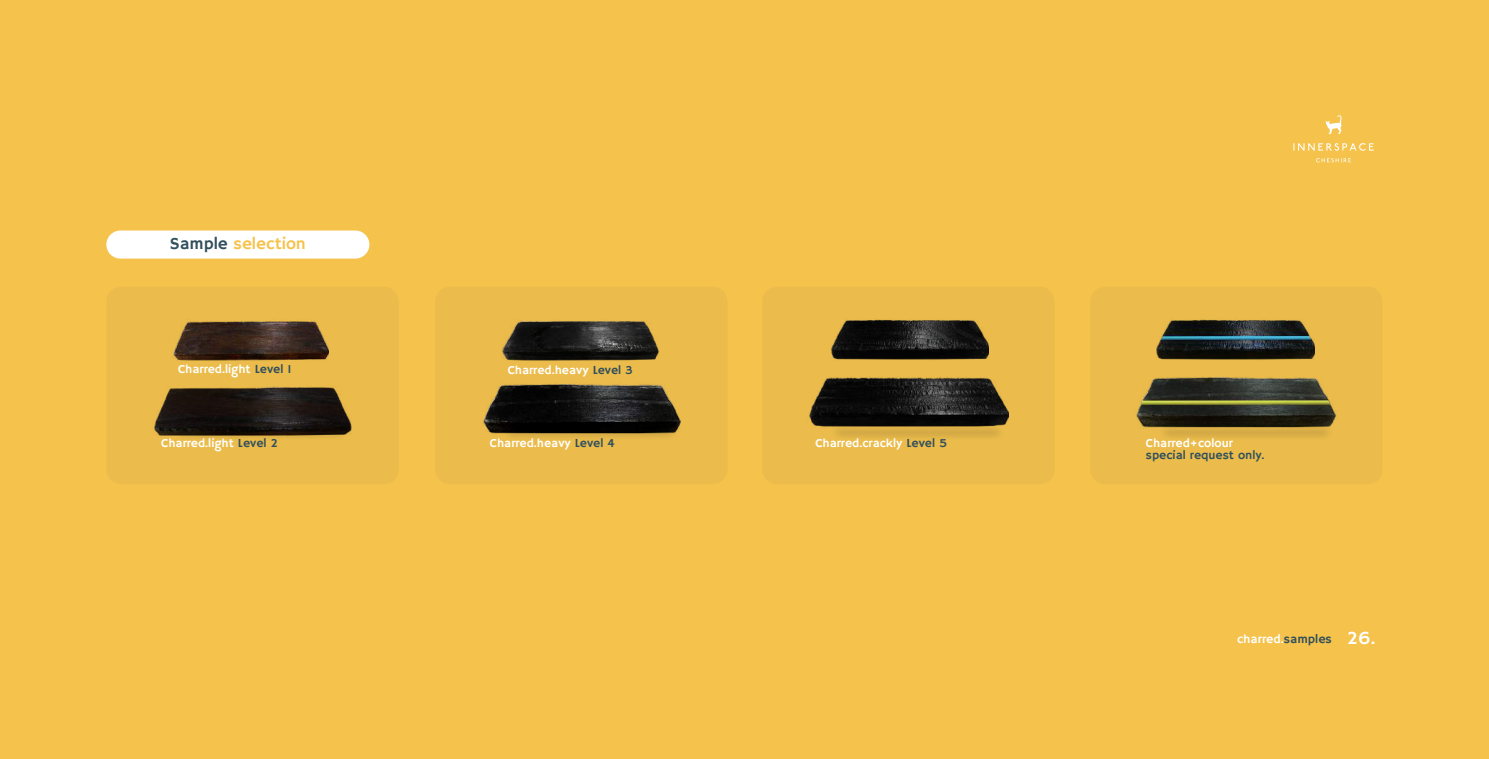
<style>
.page{position:relative;width:1489px;height:759px;background:#fff}
.page>*{position:absolute;margin:0;border:0;box-sizing:border-box;transform-origin:0 0}
.t1{font:17px "Hammersmith One";color:#f5c24b}
.t2{font:12.5px "Hammersmith One";color:#fff}
.t3{font:12.25px "Hammersmith One";color:#fff}
.t4{font:12.25px "Hammersmith One";color:#314f5c}
.s1{color:#314f5c}
.s2{font-size:18.75px}
</style>
<div class="page">
<div style="left:0;top:0;width:1488px;height:758px;background:#f5c24b"></div>
<svg style="left:1293px;top:143px;width:80px;height:8px"></svg>
<svg style="left:1316px;top:158px;width:34px;height:4px"></svg>
<svg style="left:1325px;top:115px;width:16px;height:19px"></svg>
<div style="left:106px;top:286px;width:293px;height:198px;background:#ebbc4b;border-radius:15px"></div>
<div style="left:435px;top:286px;width:292px;height:198px;background:#ebbc4b;border-radius:15px"></div>
<div style="left:762px;top:286px;width:292px;height:198px;background:#ebbc4b;border-radius:15px"></div>
<div style="left:1090px;top:286px;width:292px;height:198px;background:#ebbc4b;border-radius:15px"></div>
<img style="left:502px;top:321px;width:157px;height:40px">
<img style="left:173px;top:321px;width:156px;height:40px">
<img style="left:831px;top:319px;width:157px;height:41px">
<img style="left:1156px;top:319px;width:158px;height:41px">
<div style="left:172px;top:424px;width:177px;height:17px;background:#e5b749"></div>
<div style="left:501px;top:424px;width:177px;height:17px;background:#e2b549"></div>
<div style="left:828px;top:424px;width:177px;height:17px;background:#dcb047"></div>
<div style="left:1157px;top:424px;width:177px;height:17px;background:#dcb047"></div>
<img style="left:483px;top:384px;width:198px;height:51px">
<img style="left:154px;top:386px;width:198px;height:50px">
<img style="left:809px;top:377px;width:199px;height:52px">
<img style="left:1136px;top:377px;width:200px;height:52px">
<div style="left:106px;top:230px;width:263px;height:28px;background:#fff;border-radius:14px"></div>
<h1 class="t1" style="left:170px;top:233px;width:137px"><span class="s1">Sample</span> selection</h1>
<p class="t3" style="left:178px;top:362px;width:115px">Charred.light <span class="s1">Level 1</span></p>
<p class="t3" style="left:507px;top:363px;width:126px">Charred.heavy <span class="s1">Level 3</span></p>
<p class="t3" style="left:161px;top:435px;width:118px">Charred.light <span class="s1">Level 2</span></p>
<p class="t3" style="left:490px;top:435px;width:126px">Charred.heavy <span class="s1">Level 4</span></p>
<p class="t3" style="left:815px;top:435px;width:133px">Charred.crackly <span class="s1">Level 5</span></p>
<p class="t3" style="left:1145px;top:435px;width:88px">Charred+colour</p>
<p class="t4" style="left:1145px;top:448px;width:120px">special request only.</p>
<p class="t2" style="left:1236px;top:631px;width:140px">charred.<span class="s1">samples</span> <span class="s2">26.</span></p>
</div>
